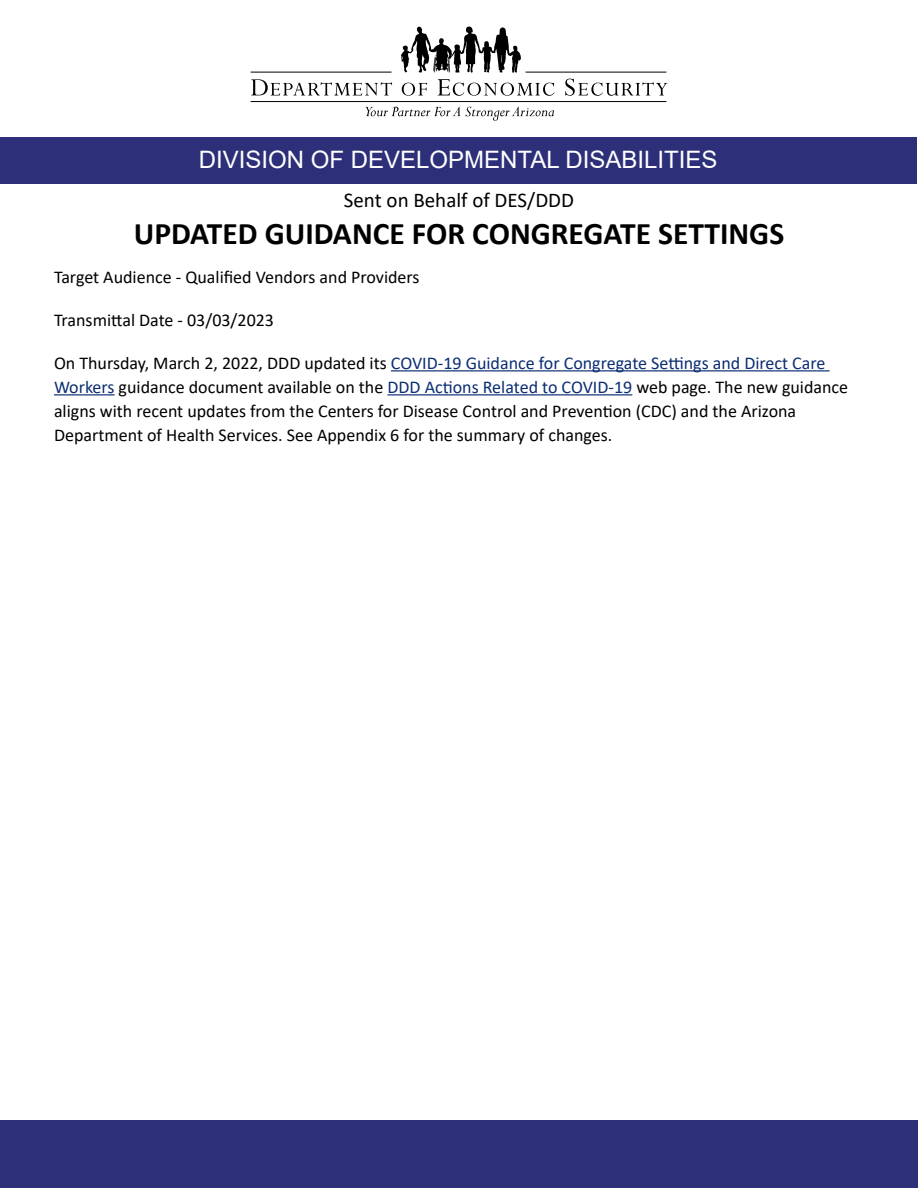
<style>
.page{position:relative;width:918px;height:1188px;background:#fff}
.page>*{position:absolute;margin:0;border:0;box-sizing:border-box;transform-origin:0 0}
.t1{font:700 31.5px "Calibri";color:#000}
.t2{font:24px "Arial";color:#fff}
.t3{font:21px "Calibri";color:#000}
.t4{font:18px/24px "Calibri";color:#000}
.s1{color:#0b2d72}
</style>
<div class="page">
<div style="left:0;top:1120px;width:918px;height:68px;background:#2d3079"></div>
<div style="left:1px;top:138px;width:916px;height:46px;background:#2d3079"></div>
<svg style="left:251px;top:79px;width:141px;height:16px"></svg>
<svg style="left:366px;top:107px;width:188px;height:14px"></svg>
<svg style="left:401px;top:27px;width:120px;height:46px"></svg>
<svg style="left:402px;top:83px;width:25px;height:13px"></svg>
<svg style="left:438px;top:79px;width:116px;height:17px"></svg>
<svg style="left:565px;top:79px;width:102px;height:17px"></svg>
<hr style="left:251px;top:72px;width:141px;height:1px;background:#000">
<hr style="left:526px;top:72px;width:140px;height:1px;background:#000">
<hr style="left:251px;top:101px;width:415px;height:1px;background:#000">
<hr style="left:391px;top:370px;width:439px;height:1px;background:#0b2d72">
<hr style="left:54px;top:394px;width:61px;height:1px;background:#0b2d72">
<hr style="left:387px;top:394px;width:245px;height:1px;background:#0b2d72">
<h2 class="t2" style="left:199px;top:143px;width:520px">DIVISION OF DEVELOPMENTAL DISABILITIES</h2>
<p class="t3" style="left:344px;top:185px;width:232px">Sent on Behalf of DES/DDD</p>
<h1 class="t1" style="left:134px;top:212px;width:652px">UPDATED GUIDANCE FOR CONGREGATE SETTINGS</h1>
<p class="t4" style="left:54px;top:264px;width:367px">Target Audience - Qualified Vendors and Providers</p>
<p class="t4" style="left:54px;top:307px;width:222px">Transmittal Date - 03/03/2023</p>
<p class="t4" style="left:54px;top:350px;width:796px">On Thursday, March 2, 2022, DDD updated its <span class="s1">COVID-19 Guidance for Congregate Settings and Direct Care Workers</span> guidance document available on the <span class="s1">DDD Actions Related to COVID-19</span> web page. The new guidance aligns with recent updates from the Centers for Disease Control and Prevention (CDC) and the Arizona Department of Health Services. See Appendix 6 for the summary of changes.</p>
</div>
